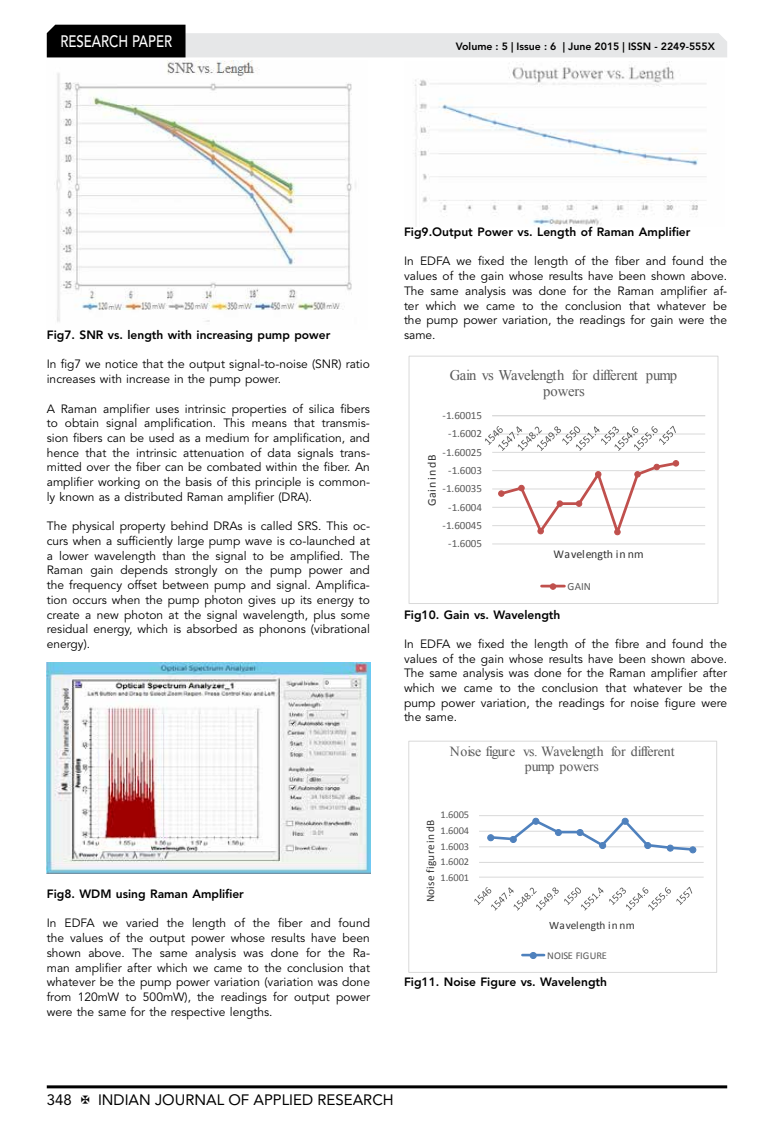
<style>
.page{position:relative;width:774px;height:1136px;background:#fff}
.page>*{position:absolute;margin:0;border:0;box-sizing:border-box;transform-origin:0 0}
.t1{font:500 16.5px "Avenir LT Std";color:#fff;scale:.8 1}
.t2{font:15px "Avenir LT Std";color:#000}
.t3{font:14.7px/16.5px "Times New Roman";letter-spacing:-.035em;color:#595959;text-align:center}
.t4{font:13.95px/15.6px "Times New Roman";letter-spacing:-.02em;color:#595959;text-align:center}
.t5{font:12px/14.7px "Avenir LT Std";color:#000;text-align:justify}
.t6{font:800 12px "Avenir LT Std";color:#000}
.t7{font:12px "Calibri";letter-spacing:.015em;color:#333}
.t8{font:11.85px "Calibri";letter-spacing:.06em;color:#333}
.t9{font:11.25px "Calibri";letter-spacing:.015em;color:#333}
.t10{font:11.1px "Calibri";letter-spacing:-.005em;color:#595959}
.t11{font:800 10.5px "Avenir LT Std";color:#000}
.t12{font:10.35px "Calibri";letter-spacing:-.005em;color:#595959}
</style>
<div class="page">
<hr style="left:47px;top:1085px;width:680px;height:3px;background:#000">
<svg style="left:47px;top:25px;width:680px;height:32px"></svg>
<img style="left:56px;top:61px;width:300px;height:261px">
<img style="left:47px;top:663px;width:323px;height:210px">
<img style="left:414px;top:61px;width:293px;height:165px">
<hr style="left:492px;top:543px;width:213px;height:1px;background:#d9d9d9">
<hr style="left:492px;top:525px;width:213px;height:1px;background:#d9d9d9">
<hr style="left:492px;top:507px;width:213px;height:1px;background:#d9d9d9">
<hr style="left:492px;top:488px;width:213px;height:1px;background:#d9d9d9">
<hr style="left:492px;top:470px;width:213px;height:1px;background:#d9d9d9">
<hr style="left:492px;top:452px;width:213px;height:1px;background:#d9d9d9">
<hr style="left:492px;top:433px;width:213px;height:1px;background:#d9d9d9">
<hr style="left:492px;top:415px;width:213px;height:1px;background:#d9d9d9">
<svg style="left:498px;top:460px;width:181px;height:76px"></svg>
<svg style="left:485px;top:425px;width:193px;height:26px"></svg>
<hr style="left:541px;top:584px;width:23px;height:3px;background:#c0504d">
<svg style="left:550px;top:583px;width:6px;height:6px"></svg>
<div style="left:409px;top:355px;width:309px;height:249px;border:1px solid #d9d9d9"></div>
<hr style="left:479px;top:861px;width:225px;height:1px;background:#d9d9d9">
<hr style="left:479px;top:846px;width:225px;height:1px;background:#d9d9d9">
<hr style="left:479px;top:830px;width:225px;height:1px;background:#d9d9d9">
<hr style="left:479px;top:815px;width:225px;height:1px;background:#d9d9d9">
<hr style="left:479px;top:876px;width:225px;height:1px;background:#d9d9d9">
<svg style="left:487px;top:817px;width:209px;height:35px"></svg>
<div style="left:689px;top:846px;width:7px;height:7px;border:1px solid #4f81bd;border-radius:50%"></div>
<svg style="left:474px;top:886px;width:219px;height:24px"></svg>
<hr style="left:522px;top:953px;width:22px;height:3px;background:#4f81bd">
<div style="left:530px;top:951px;width:7px;height:7px;border:1px solid #4f81bd;border-radius:50%"></div>
<div style="left:408px;top:740px;width:309px;height:232px;border:1px solid #d9d9d9"></div>
<h1 class="t1" style="left:60px;top:32px;width:139px">RESEARCH PAPER</h1>
<p class="t11" style="left:456px;top:41px;width:261px">Volume : 5 | Issue : 6 | June 2015 | ISSN - 2249-555X</p>
<p class="t6" style="left:47px;top:328px;width:285px">Fig7. SNR vs. length with increasing pump power</p>
<p class="t5" style="left:47px;top:357px;width:325px">In fig7 we notice that the output signal-to-noise (SNR) ratio increases with increase in the pump power.</p>
<p class="t5" style="left:47px;top:401px;width:325px">A Raman amplifier uses intrinsic properties of silica fibers to obtain signal amplification. This means that transmis&shy;sion fibers can be used as a medium for amplification, and hence that the intrinsic attenuation of data signals trans&shy;mitted over the fiber can be combated within the fiber. An amplifier working on the basis of this principle is common&shy;ly known as a distributed Raman amplifier (DRA).</p>
<p class="t5" style="left:47px;top:519px;width:325px">The physical property behind DRAs is called SRS. This oc&shy;curs when a sufficiently large pump wave is co-launched at a lower wavelength than the signal to be amplified. The Raman gain depends strongly on the pump power and the frequency offset between pump and signal. Amplifica&shy;tion occurs when the pump photon gives up its energy to create a new photon at the signal wavelength, plus some residual energy, which is absorbed as phonons (vibrational energy).</p>
<p class="t6" style="left:47px;top:886px;width:199px">Fig8. WDM using Raman Amplifier</p>
<p class="t5" style="left:47px;top:916px;width:325px">In EDFA we varied the length of the fiber and found the values of the output power whose results have been shown above. The same analysis was done for the Ra&shy;man amplifier after which we came to the conclusion that whatever be the pump power variation (variation was done from 120mW to 500mW), the readings for output power were the same for the respective lengths.</p>
<p class="t6" style="left:404px;top:225px;width:288px">Fig9.Output Power vs. Length of Raman Amplifier</p>
<p class="t5" style="left:404px;top:254px;width:325px">In EDFA we fixed the length of the fiber and found the values of the gain whose results have been shown above.<br>The same analysis was done for the Raman amplifier af&shy;ter which we came to the conclusion that whatever be the pump power variation, the readings for gain were the same.</p>
<p class="t3" style="left:450px;top:366px;width:229px">Gain vs Wavelength for different pump powers</p>
<p class="t10" style="left:442px;top:408px;width:41px">-1.60015</p>
<p class="t10" style="left:448px;top:426px;width:35px">-1.6002</p>
<p class="t10" style="left:442px;top:445px;width:41px">-1.60025</p>
<p class="t8" style="left:424px;top:505px;width:52px;rotate:-90deg">Gain in dB</p>
<p class="t10" style="left:448px;top:463px;width:35px">-1.6003</p>
<p class="t10" style="left:442px;top:481px;width:41px">-1.60035</p>
<p class="t10" style="left:448px;top:500px;width:35px">-1.6004</p>
<p class="t10" style="left:442px;top:518px;width:41px">-1.60045</p>
<p class="t10" style="left:448px;top:536px;width:35px">-1.6005</p>
<p class="t7" style="left:554px;top:547px;width:92px">Wavelength in nm</p>
<p class="t10" style="left:567px;top:579px;width:25px">GAIN</p>
<p class="t6" style="left:404px;top:607px;width:158px">Fig10. Gain vs. Wavelength</p>
<p class="t5" style="left:404px;top:636px;width:325px">In EDFA we fixed the length of the fibre and found the values of the gain whose results have been shown above.<br>The same analysis was done for the Raman amplifier after which we came to the conclusion that whatever be the pump power variation, the readings for noise figure were the same.</p>
<p class="t4" style="left:450px;top:742px;width:226px">Noise figure vs. Wavelength for different pump powers</p>
<p class="t12" style="left:440px;top:808px;width:30px">1.6005</p>
<p class="t9" style="left:423px;top:902px;width:84px;rotate:-90deg">Noise figure in dB</p>
<p class="t12" style="left:440px;top:823px;width:30px">1.6004</p>
<p class="t12" style="left:440px;top:839px;width:30px">1.6003</p>
<p class="t12" style="left:440px;top:855px;width:30px">1.6002</p>
<p class="t12" style="left:440px;top:870px;width:30px">1.6001</p>
<p class="t9" style="left:549px;top:918px;width:87px">Wavelength in nm</p>
<p class="t12" style="left:547px;top:948px;width:61px">NOISE FIGURE</p>
<p class="t6" style="left:404px;top:974px;width:205px">Fig11. Noise Figure vs. Wavelength</p>
<p class="t2" style="left:47px;top:1090px;width:27px">348</p>
<p class="t2" style="left:98px;top:1090px;width:297px">INDIAN JOURNAL OF APPLIED RESEARCH</p>
</div>
